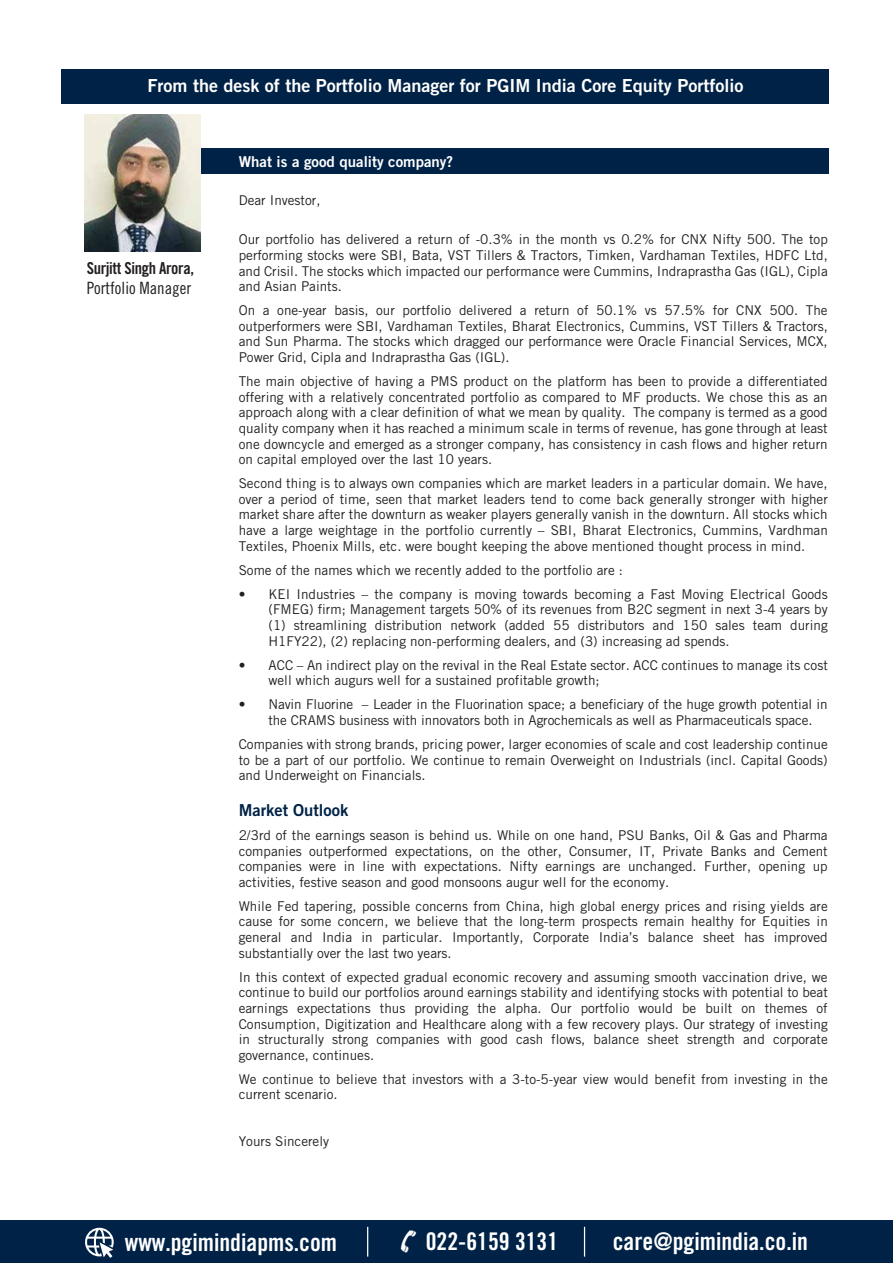
<style>
.page{position:relative;width:893px;height:1263px;background:#fff}
.page>*{position:absolute;margin:0;border:0;box-sizing:border-box;transform-origin:0 0}
.t1{font:700 condensed 24.3px "Prudential Modern";color:#fff}
.t2{font:700 18px "Prudential Modern";color:#fff}
.t3{font:condensed 16.95px "Prudential Modern";color:#231f20}
.t4{font:700 condensed 16.5px "Prudential Modern";letter-spacing:-.02em;color:#231f20}
.t5{font:700 16.5px "Prudential Modern";color:#002247}
.t6{font:700 15px "Prudential Modern";color:#fff}
.t7{font:500 13.5px/15.6px "Prudential Modern";color:#231f20;text-align:justify}
</style>
<div class="page">
<div style="left:0;top:1220px;width:893px;height:43px;background:#002247"></div>
<svg style="left:85px;top:1228px;width:29px;height:30px"></svg>
<svg style="left:367px;top:1227px;width:1px;height:29px"></svg>
<svg style="left:584px;top:1227px;width:1px;height:29px"></svg>
<div style="left:62px;top:69px;width:767px;height:34px;background:#002247"></div>
<div style="left:196px;top:149px;width:633px;height:25px;background:#002247"></div>
<img style="left:85px;top:115px;width:115px;height:136px">
<h2 class="t2" style="left:148px;top:74px;width:597px">From the desk of the Portfolio Manager for PGIM India Core Equity Portfolio</h2>
<p class="t4" style="left:87px;top:258px;width:109px">Surjitt Singh Arora,</p>
<p class="t3" style="left:87px;top:278px;width:106px">Portfolio Manager</p>
<p class="t6" style="left:239px;top:152px;width:216px">What is a good quality company?</p>
<p class="t7" style="left:239px;top:192px;width:83px">Dear Investor,</p>
<p class="t7" style="left:239px;top:231px;width:591px">Our portfolio has delivered a return of -0.3% in the month vs 0.2% for CNX Nifty 500. The top performing stocks were SBI, Bata, VST Tillers &amp; Tractors, Timken, Vardhaman Textiles, HDFC Ltd, and Crisil. The stocks which impacted our performance were Cummins, Indraprastha Gas (IGL), Cipla and Asian Paints.</p>
<p class="t7" style="left:239px;top:302px;width:591px">On a one-year basis, our portfolio delivered a return of 50.1% vs 57.5% for CNX 500. The outperformers were SBI, Vardhaman Textiles, Bharat Electronics, Cummins, VST Tillers &amp; Tractors, and Sun Pharma. The stocks which dragged our performance were Oracle Financial Services, MCX, Power Grid, Cipla and Indraprastha Gas (IGL).</p>
<p class="t7" style="left:239px;top:373px;width:591px">The main objective of having a PMS product on the platform has been to provide a differentiated offering with a relatively concentrated portfolio as compared to MF products. We chose this as an approach along with a clear definition of what we mean by quality. The company is termed as a good quality company when it has reached a minimum scale in terms of revenue, has gone through at least one downcycle and emerged as a stronger company, has consistency in cash flows and higher return on capital employed over the last 10 years.</p>
<p class="t7" style="left:239px;top:475px;width:591px">Second thing is to always own companies which are market leaders in a particular domain. We have, over a period of time, seen that market leaders tend to come back generally stronger with higher market share after the downturn as weaker players generally vanish in the downturn. All stocks which have a large weightage in the portfolio currently – SBI, Bharat Electronics, Cummins, Vardhman Textiles, Phoenix Mills, etc. were bought keeping the above mentioned thought process in mind.</p>
<p class="t7" style="left:239px;top:562px;width:386px">Some of the names which we recently added to the portfolio are :</p>
<p class="t7" style="left:268px;top:586px;width:561px;text-indent:-30px">• KEI Industries – the company is moving towards becoming a Fast Moving Electrical Goods (FMEG) firm; Management targets 50% of its revenues from B2C segment in next 3-4 years by (1) streamlining distribution network (added 55 distributors and 150 sales team during H1FY22), (2) replacing non-performing dealers, and (3) increasing ad spends.</p>
<p class="t7" style="left:268px;top:657px;width:561px;text-indent:-30px">• ACC – An indirect play on the revival in the Real Estate sector. ACC continues to manage its cost well which augurs well for a sustained profitable growth;</p>
<p class="t7" style="left:268px;top:697px;width:561px;text-indent:-30px">• Navin Fluorine – Leader in the Fluorination space; a beneficiary of the huge growth potential in the CRAMS business with innovators both in Agrochemicals as well as Pharmaceuticals space.</p>
<p class="t7" style="left:239px;top:736px;width:590px">Companies with strong brands, pricing power, larger economies of scale and cost leadership continue to be a part of our portfolio. We continue to remain Overweight on Industrials (incl. Capital Goods) and Underweight on Financials.</p>
<p class="t5" style="left:239px;top:800px;width:111px">Market Outlook</p>
<p class="t7" style="left:239px;top:827px;width:590px">2/3rd of the earnings season is behind us. While on one hand, PSU Banks, Oil &amp; Gas and Pharma companies outperformed expectations, on the other, Consumer, IT, Private Banks and Cement companies were in line with expectations. Nifty earnings are unchanged. Further, opening up activities, festive season and good monsoons augur well for the economy.</p>
<p class="t7" style="left:239px;top:898px;width:591px">While Fed tapering, possible concerns from China, high global energy prices and rising yields are cause for some concern, we believe that the long-term prospects remain healthy for Equities in general and India in particular. Importantly, Corporate India’s balance sheet has improved substantially over the last two years.</p>
<p class="t7" style="left:239px;top:969px;width:591px">In this context of expected gradual economic recovery and assuming smooth vaccination drive, we continue to build our portfolios around earnings stability and identifying stocks with potential to beat earnings expectations thus providing the alpha. Our portfolio would be built on themes of Consumption, Digitization and Healthcare along with a few recovery plays. Our strategy of investing in structurally strong companies with good cash flows, balance sheet strength and corporate governance, continues.</p>
<p class="t7" style="left:239px;top:1071px;width:591px">We continue to believe that investors with a 3-to-5-year view would benefit from investing in the current scenario.</p>
<p class="t7" style="left:239px;top:1133px;width:92px">Yours Sincerely</p>
<h1 class="t1" style="left:125px;top:1227px;width:214px">www.pgimindiapms.com</h1>
<h1 class="t1" style="left:426px;top:1227px;width:134px">022-6159 3131</h1>
<h1 class="t1" style="left:613px;top:1227px;width:197px">care@pgimindia.co.in</h1>
</div>
